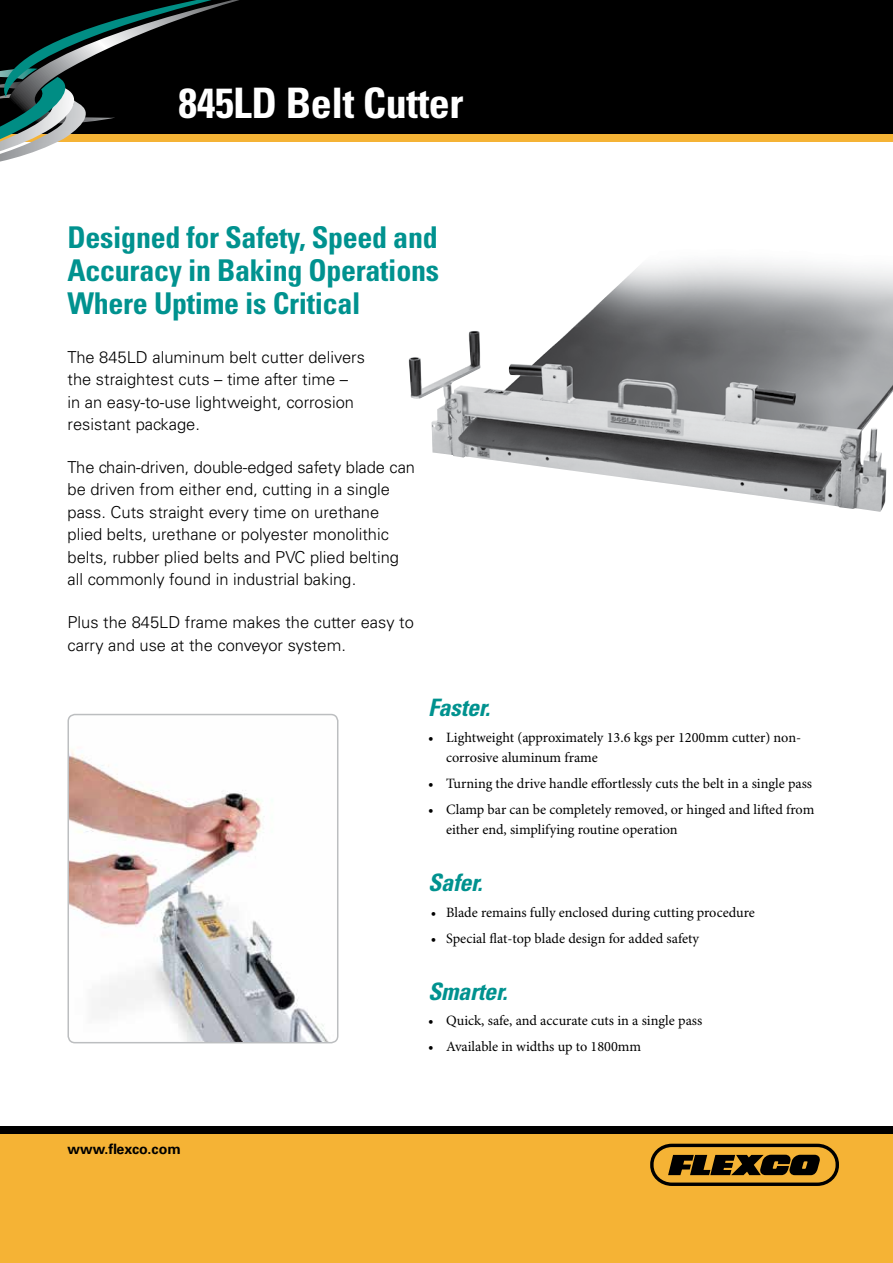
<style>
.page{position:relative;width:893px;height:1263px;background:#fff}
.page>*{position:absolute;margin:0;border:0;box-sizing:border-box;transform-origin:0 0}
.t1{font:700 condensed 42px "Univers LT Std";letter-spacing:-.01em;color:#fff}
.t2{font:700 condensed 30px/33px "Univers LT Std";letter-spacing:-.01em;color:#00928f;text-align:justify}
.t3{font:italic 700 condensed 24px "Univers LT Std";letter-spacing:-.01em;color:#00928f}
.t4{font:300 16.5px/22.5px "Univers LT Std";color:#000}
.t5{font:14.25px/19.5px "Minion Pro";color:#000}
.t6{font:700 14.25px "Univers LT Std";color:#000}
</style>
<div class="page">
<div style="left:0;top:1134px;width:893px;height:129px;background:#f5b335"></div>
<div style="left:0;top:1127px;width:893px;height:7px;background:#000"></div>
<svg style="left:650px;top:1144px;width:189px;height:42px"></svg>
<div style="left:0;top:0;width:893px;height:136px;background:#000"></div>
<div style="left:0;top:135px;width:893px;height:7px;background:#f5b335"></div>
<svg style="left:0;top:0;width:280px;height:162px"></svg>
<img style="left:68px;top:714px;width:270px;height:329px">
<div style="left:68px;top:714px;width:270px;height:329px;border:2px solid #bcbec0;border-radius:7px"></div>
<img style="left:408px;top:261px;width:485px;height:251px">
<h1 class="t1" style="left:179px;top:77px;width:286px">845LD Belt Cutter</h1>
<h2 class="t2" style="left:68px;top:221px;width:373px">Designed for Safety, Speed and Accuracy in Baking Operations Where Uptime is Critical</h2>
<p class="t4" style="left:68px;top:345px;width:299px">The 845LD aluminum belt cutter delivers the straightest cuts – time after time – in an easy-to-use lightweight, corrosion resistant package.</p>
<p class="t4" style="left:68px;top:456px;width:349px">The chain-driven, double-edged safety blade can be driven from either end, cutting in a single pass. Cuts straight every time on urethane plied belts, urethane or polyester monolithic belts, rubber plied belts and PVC plied belting all commonly found in industrial baking.</p>
<p class="t4" style="left:68px;top:611px;width:348px">Plus the 845LD frame makes the cutter easy to carry and use at the conveyor system.</p>
<p class="t6" style="left:68px;top:1141px;width:115px">www.flexco.com</p>
<h3 class="t3" style="left:428px;top:693px;width:64px">Faster.</h3>
<p class="t5" style="left:446px;top:728px;width:357px;text-indent:-18px">• Lightweight (approximately 13.6 kgs per 1200mm cutter) non&shy;corrosive aluminum frame</p>
<p class="t5" style="left:428px;top:774px;width:386px">• Turning the drive handle effortlessly cuts the belt in a single pass</p>
<p class="t5" style="left:446px;top:800px;width:370px;text-indent:-18px">• Clamp bar can be completely removed, or hinged and lifted from either end, simplifying routine operation</p>
<h3 class="t3" style="left:428px;top:867px;width:56px">Safer.</h3>
<p class="t5" style="left:431px;top:903px;width:326px">• Blade remains fully enclosed during cutting procedure</p>
<p class="t5" style="left:431px;top:929px;width:270px">• Special flat-top blade design for added safety</p>
<h3 class="t3" style="left:428px;top:977px;width:81px">Smarter.</h3>
<p class="t5" style="left:428px;top:1011px;width:276px">• Quick, safe, and accurate cuts in a single pass</p>
<p class="t5" style="left:428px;top:1037px;width:215px">• Available in widths up to 1800mm</p>
</div>
